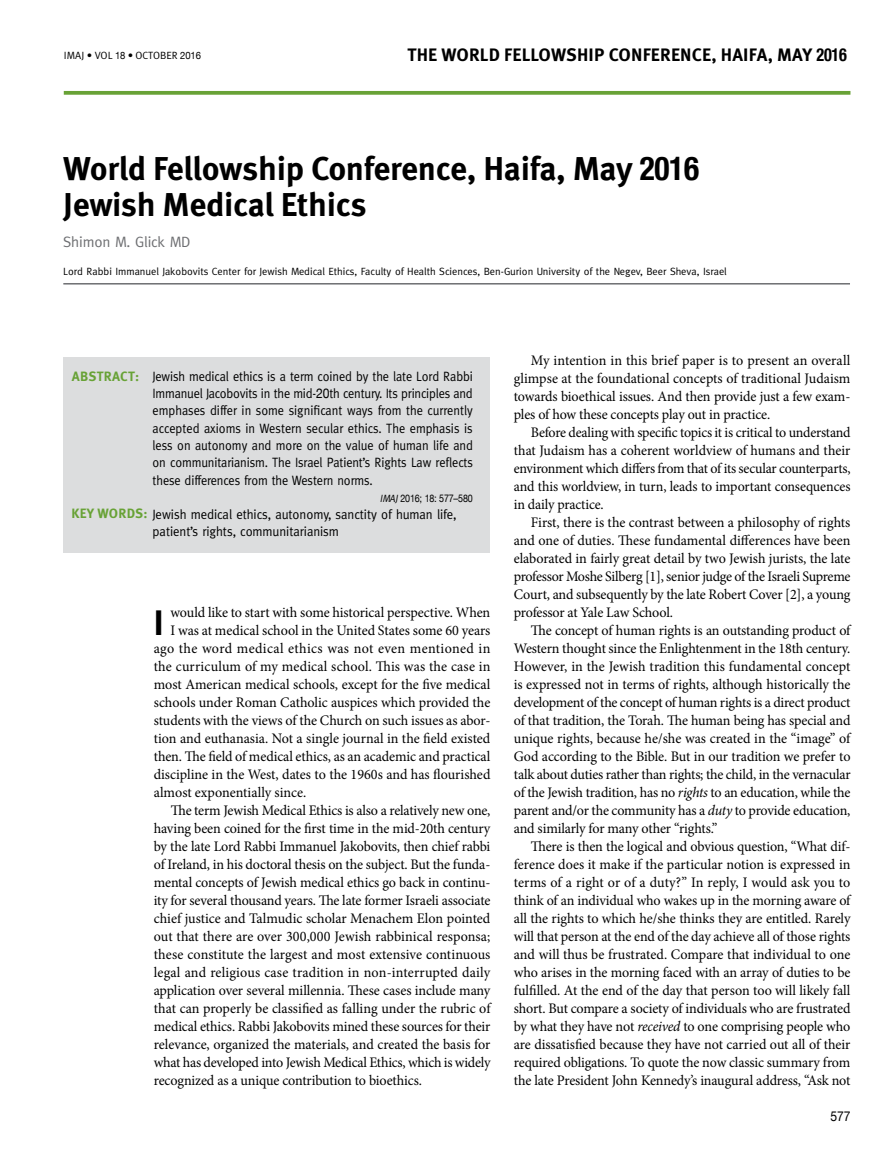
<style>
.page{position:relative;width:893px;height:1149px;background:#fff}
.page>*{position:absolute;margin:0;border:0;box-sizing:border-box;transform-origin:0 0}
.t1{font:700 35.4px "Meta";color:#000}
.t2{font:700 33px/36px "Meta Pro";letter-spacing:-.015em;color:#000}
.t3{font:700 18px "Meta Pro";letter-spacing:.01em;color:#000}
.t4{font:15px "Meta";letter-spacing:-.01em;color:#6d6e71}
.t5{font:14.55px/18px "Minion Pro";letter-spacing:-.005em;color:#000;text-align:justify}
.t6{font:14.55px/18px "Minion Pro";letter-spacing:-.005em;color:#000;text-align:justify;scale:.96 1}
.t7{font:14.55px "Minion Pro";letter-spacing:.025em;color:#000}
.t8{font:13.5px/17.2px "Meta";letter-spacing:-.005em;color:#000;text-align:justify;scale:.92 1}
.t9{font:13.5px/17.2px "Meta";letter-spacing:-.005em;color:#000;scale:.95 1}
.t10{font:700 13.5px "Meta Pro";letter-spacing:.015em;color:#68a236}
.t11{font:13.5px "Helvetica Neue";color:#000;scale:.9 1}
.t12{font:10.5px "Meta";color:#000}
.t13{font:10.5px "Meta Pro";letter-spacing:.01em;color:#000}
.t14{font:10.5px "Helvetica Neue";letter-spacing:-.02em;color:#000;scale:.85 1}
.s1{font-family:"Helvetica Neue";font-size:10.2px}
.s2{font-family:"Meta"}
.s3{font-family:"Helvetica Neue";font-stretch:condensed}
.s4{font-family:"Helvetica Neue"}
.s5{font-family:"Meta";font-style:italic}
.s6{font-family:"Meta Pro";font-weight:700;color:#68a236}
.s7{font-style:italic}
</style>
<div class="page">
<svg style="left:64px;top:91px;width:786px;height:4px;background:#72a843"></svg>
<div style="left:63px;top:357px;width:427px;height:196px;background:#dcddde"></div>
<hr style="left:63px;top:283px;width:787px;height:1px;background:#6d6e71">
<p class="t13" style="left:64px;top:49px;width:139px">IMAJ • VOL <span class="s1">18</span> • <span class="s2">october</span> <span class="s1">2016</span></p>
<p class="t3" style="left:407px;top:43px;width:441px">THE WORLD FELLOWSHIP CONFERENCE, HAIFA, MAY <span class="s3">2016</span></p>
<h2 class="t2" style="left:63px;top:151px;width:637px">WORLD FELLOWSHIP CONFERENCE, HAIFA, MAY <span class="s3">2016<br></span>JEWISH MEDICAL ETHICS</h2>
<p class="t4" style="left:63px;top:233px;width:129px">Shimon M. Glick MD</p>
<p class="t12" style="left:63px;top:265px;width:665px">Lord Rabbi Immanuel Jakobovits Center for Jewish Medical Ethics, Faculty of Health Sciences, Ben-Gurion University of the Negev, Beer Sheva, Israel</p>
<p class="t8" style="left:153px;top:367px;width:350px">Jewish medical ethics is a term coined by the late Lord Rabbi Immanuel Jacobovits in the mid-<span class="s4">20</span>th century. Its principles and emphases differ in some significant ways from the currently accepted axioms in Western secular ethics. The emphasis is less on autonomy and more on the value of human life and on communitarianism. The Israel Patient’s Rights Law reflects these differences from the Western norms.</p>
<p class="t14" style="left:380px;top:491px;width:111px"><span class="s5">IMAJ</span>2016; 18: 577–580</p>
<p class="t9" style="left:153px;top:505px;width:322px;text-indent:-81px"><span class="s6">KEY WORDS:</span> Jewish medical ethics, autonomy, sanctity of human life, patient’s rights, communitarianism</p>
<p class="t10" style="left:72px;top:367px;width:69px">AB STRACT:</p>
<h1 class="t1" style="left:154px;top:602px;width:11px">I</h1>
<p class="t5" style="left:170px;top:603px;width:321px">would like to start with some historical perspective. When</p>
<p class="t5" style="left:170px;top:621px;width:321px">I was at medical school in the United States some 60 years</p>
<p class="t7" style="left:154px;top:638px;width:338px">ago the word medical ethics was not even mentioned in</p>
<p class="t5" style="left:154px;top:657px;width:338px">the curriculum of my medical school. This was the case in</p>
<p class="t5" style="left:154px;top:675px;width:338px">most American medical schools, except for the five medical</p>
<p class="t5" style="left:154px;top:693px;width:338px">schools under Roman Catholic auspices which provided the</p>
<p class="t5" style="left:154px;top:711px;width:338px">students with the views of the Church on such issues as abor-</p>
<p class="t5" style="left:154px;top:729px;width:338px">tion and euthanasia. Not a single journal in the field existed</p>
<p class="t5" style="left:154px;top:747px;width:338px">then. The field of medical ethics, as an academic and practical</p>
<p class="t5" style="left:154px;top:765px;width:338px">discipline in the West, dates to the 1960s and has flourished</p>
<p class="t5" style="left:154px;top:783px;width:154px">almost exponentially since.</p>
<p class="t5" style="left:171px;top:801px;width:321px">The term Jewish Medical Ethics is also a relatively new one,</p>
<p class="t5" style="left:154px;top:819px;width:338px">having been coined for the first time in the mid-20th century</p>
<p class="t5" style="left:154px;top:837px;width:338px">by the late Lord Rabbi Immanuel Jakobovits, then chief rabbi</p>
<p class="t5" style="left:154px;top:855px;width:338px">of Ireland, in his doctoral thesis on the subject. But the funda-</p>
<p class="t5" style="left:154px;top:873px;width:338px">mental concepts of Jewish medical ethics go back in continu-</p>
<p class="t5" style="left:154px;top:891px;width:338px">ity for several thousand years. The late former Israeli associate</p>
<p class="t5" style="left:154px;top:909px;width:338px">chief justice and Talmudic scholar Menachem Elon pointed</p>
<p class="t5" style="left:154px;top:927px;width:338px">out that there are over 300,000 Jewish rabbinical responsa;</p>
<p class="t5" style="left:154px;top:945px;width:338px">these constitute the largest and most extensive continuous</p>
<p class="t5" style="left:154px;top:963px;width:338px">legal and religious case tradition in non-interrupted daily</p>
<p class="t5" style="left:154px;top:981px;width:338px">application over several millennia. These cases include many</p>
<p class="t5" style="left:154px;top:999px;width:338px">that can properly be classified as falling under the rubric of</p>
<p class="t5" style="left:154px;top:1017px;width:338px">medical ethics. Rabbi Jakobovits mined these sources for their</p>
<p class="t5" style="left:154px;top:1035px;width:338px">relevance, organized the materials, and created the basis for</p>
<p class="t5" style="left:154px;top:1053px;width:338px">what has developed into Jewish Medical Ethics, which is widely</p>
<p class="t5" style="left:154px;top:1071px;width:270px">recognized as a unique contribution to bioethics.</p>
<p class="t5" style="left:514px;top:351px;width:338px;text-indent:17px">My intention in this brief paper is to present an overall glimpse at the foundational concepts of traditional Judaism towards bioethical issues. And then provide just a few exam&shy;ples of how these concepts play out in practice.</p>
<p class="t6" style="left:514px;top:423px;width:352px;text-indent:17px">Before dealing with specific topics it is critical to understand that Judaism has a coherent worldview of humans and their environment which differs from that of its secular counterparts, and this worldview, in turn, leads to important consequences in daily practice.</p>
<p class="t5" style="left:514px;top:513px;width:338px;text-indent:17px">First, there is the contrast between a philosophy of rights and one of duties. These fundamental differences have been elaborated in fairly great detail by two Jewish jurists, the late professor Moshe Silberg [1], senior judge of the Israeli Supreme Court, and subsequently by the late Robert Cover [2], a young professor at Yale Law School.</p>
<p class="t5" style="left:514px;top:621px;width:338px;text-indent:17px">The concept of human rights is an outstanding product of Western thought since the Enlightenment in the 18th century.<br>However, in the Jewish tradition this fundamental concept is expressed not in terms of rights, although historically the development of the concept of human rights is a direct product of that tradition, the Torah. The human being has special and unique rights, because he/she was created in the “image” of God according to the Bible. But in our tradition we prefer to talk about duties rather than rights; the child, in the vernacular of the Jewish tradition, has no <span class="s7">rights</span> to an education, while the parent and/or the community has a <span class="s7">duty</span> to provide education, and similarly for many other “rights.”</p>
<p class="t5" style="left:514px;top:837px;width:338px;text-indent:17px">There is then the logical and obvious question, “What dif&shy;ference does it make if the particular notion is expressed in terms of a right or of a duty?” In reply, I would ask you to think of an individual who wakes up in the morning aware of all the rights to which he/she thinks they are entitled. Rarely will that person at the end of the day achieve all of those rights and will thus be frustrated. Compare that individual to one who arises in the morning faced with an array of duties to be fulfilled. At the end of the day that person too will likely fall short. But compare a society of individuals who are frustrated by what they have not <span class="s7">received</span> to one comprising people who are dissatisfied because they have not carried out all of their required obligations. To quote the now classic summary from the late President John Kennedy’s inaugural address, “Ask not</p>
<p class="t11" style="left:830px;top:1108px;width:24px">577</p>
</div>
